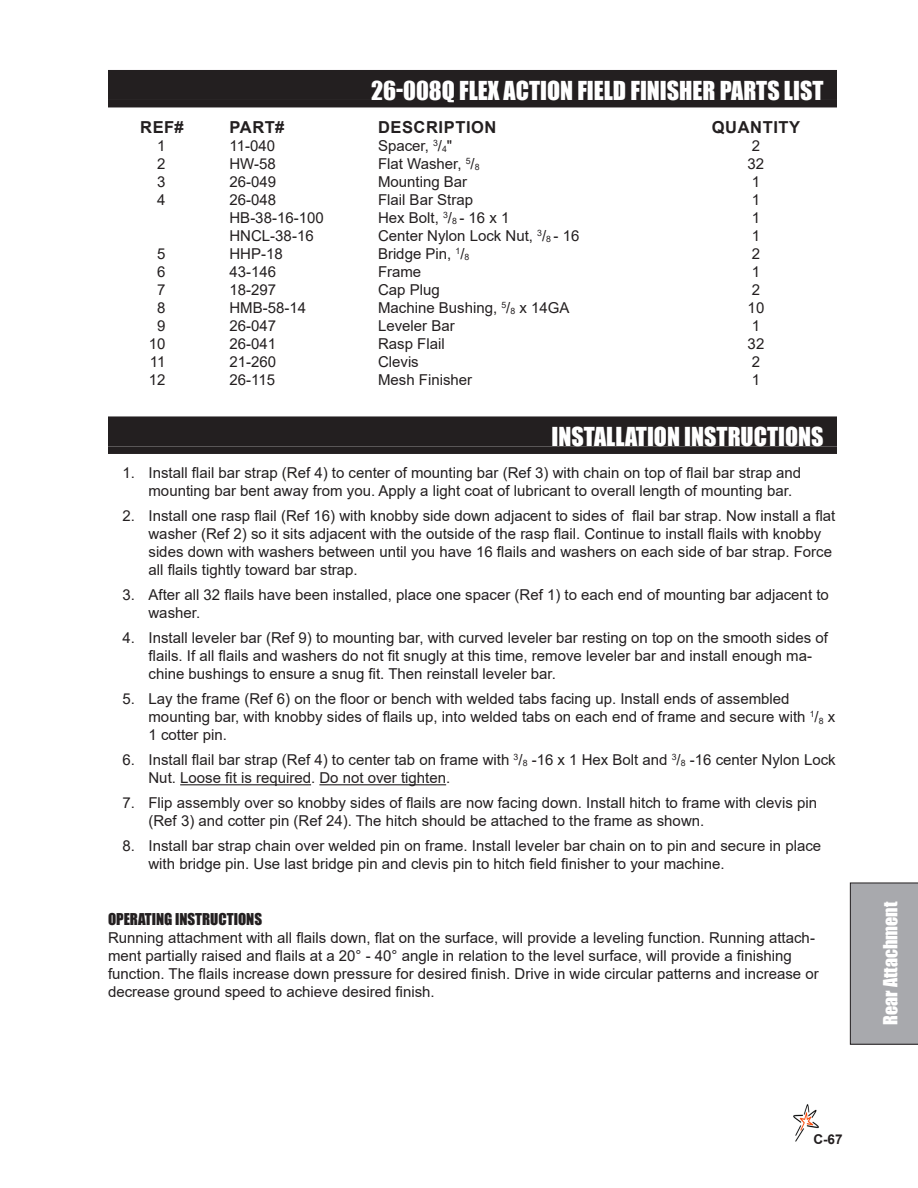
<style>
.page{position:relative;width:918px;height:1188px;background:#fff}
.page>*{position:absolute;margin:0;border:0;box-sizing:border-box;transform-origin:0 0}
.Header_Right{font:24px "Impact";color:#fff}
.t1{font:18px "Impact";color:#fff}
.Header_Parts_List{font:700 16.5px "Arial";letter-spacing:.035em;color:#231f20}
._1__2__3{font:15px/18px "Arial";color:#231f20}
.Body_text{font:15px/18px "Arial";color:#231f20}
.Parts_List{font:15px "Arial";color:#231f20}
.Subhead_1{font:15px "Impact";color:#231f20}
.t2{font:700 13.5px "Arial";color:#231f20}
.s1{font-size:8.7px}
</style>
<div class="page">
<img style="left:793px;top:1104px;width:26px;height:38px">
<div style="left:811px;top:1133px;width:27px;height:8px;background:#fff"></div>
<div style="left:850px;top:883px;width:68px;height:162px;background:#a8a9ad"></div>
<div style="left:108px;top:70px;width:729px;height:30px;background:#231f20"></div>
<div style="left:108px;top:100px;width:729px;height:7px;background:#231f20"></div>
<div style="left:108px;top:416px;width:729px;height:30px;background:#231f20"></div>
<div style="left:108px;top:446px;width:729px;height:8px;background:#231f20"></div>
<hr style="left:180px;top:784px;width:131px;height:1px;background:#231f20">
<hr style="left:319px;top:784px;width:127px;height:1px;background:#231f20">
<p class="Header_Right" style="left:371px;top:72px;width:454px">26-008Q FLEX ACTION FIELD FINISHER PARTS LIST</p>
<p class="Header_Parts_List" style="left:140px;top:116px;width:45px">REF#</p>
<p class="Header_Parts_List" style="left:230px;top:116px;width:56px">PART#</p>
<p class="Header_Parts_List" style="left:378px;top:116px;width:120px">DESCRIPTION</p>
<p class="Header_Parts_List" style="left:712px;top:116px;width:90px">QUANTITY</p>
<p class="Parts_List" style="left:157px;top:136px;width:10px">1</p>
<p class="Parts_List" style="left:230px;top:136px;width:47px">11-040</p>
<p class="Parts_List" style="left:378px;top:136px;width:76px">Spacer, <sup>3</sup>/<span class="s1">4</span>"</p>
<p class="Parts_List" style="left:752px;top:136px;width:10px">2</p>
<p class="Parts_List" style="left:157px;top:154px;width:10px">2</p>
<p class="Parts_List" style="left:230px;top:154px;width:48px">HW-58</p>
<p class="Parts_List" style="left:378px;top:154px;width:103px">Flat Washer, <sup>5</sup>/<span class="s1">8</span></p>
<p class="Parts_List" style="left:748px;top:154px;width:18px">32</p>
<p class="Parts_List" style="left:157px;top:172px;width:10px">3</p>
<p class="Parts_List" style="left:230px;top:172px;width:48px">26-049</p>
<p class="Parts_List" style="left:378px;top:172px;width:91px">Mounting Bar</p>
<p class="Parts_List" style="left:752px;top:172px;width:10px">1</p>
<p class="Parts_List" style="left:157px;top:190px;width:10px">4</p>
<p class="Parts_List" style="left:230px;top:190px;width:48px">26-048</p>
<p class="Parts_List" style="left:378px;top:190px;width:97px">Flail Bar Strap</p>
<p class="Parts_List" style="left:752px;top:190px;width:10px">1</p>
<p class="Parts_List" style="left:230px;top:208px;width:96px">HB-38-16-100</p>
<p class="Parts_List" style="left:378px;top:208px;width:133px">Hex Bolt, <sup>3</sup>/<span class="s1">8</span> - 16 x 1</p>
<p class="Parts_List" style="left:752px;top:208px;width:10px">1</p>
<p class="Parts_List" style="left:230px;top:226px;width:86px">HNCL-38-16</p>
<p class="Parts_List" style="left:378px;top:226px;width:203px">Center Nylon Lock Nut, <sup>3</sup>/<span class="s1">8</span> - 16</p>
<p class="Parts_List" style="left:752px;top:226px;width:10px">1</p>
<p class="Parts_List" style="left:157px;top:244px;width:10px">5</p>
<p class="Parts_List" style="left:230px;top:244px;width:55px">HHP-18</p>
<p class="Parts_List" style="left:378px;top:244px;width:93px">Bridge Pin, <sup>1</sup>/<span class="s1">8</span></p>
<p class="Parts_List" style="left:752px;top:244px;width:10px">2</p>
<p class="Parts_List" style="left:157px;top:262px;width:10px">6</p>
<p class="Parts_List" style="left:230px;top:262px;width:48px">43-146</p>
<p class="Parts_List" style="left:378px;top:262px;width:45px">Frame</p>
<p class="Parts_List" style="left:752px;top:262px;width:10px">1</p>
<p class="Parts_List" style="left:157px;top:280px;width:10px">7</p>
<p class="Parts_List" style="left:230px;top:280px;width:48px">18-297</p>
<p class="Parts_List" style="left:378px;top:280px;width:63px">Cap Plug</p>
<p class="Parts_List" style="left:752px;top:280px;width:10px">2</p>
<p class="Parts_List" style="left:157px;top:298px;width:10px">8</p>
<p class="Parts_List" style="left:230px;top:298px;width:78px">HMB-58-14</p>
<p class="Parts_List" style="left:378px;top:298px;width:193px">Machine Bushing, <sup>5</sup>/<span class="s1">8</span> x 14GA</p>
<p class="Parts_List" style="left:748px;top:298px;width:18px">10</p>
<p class="Parts_List" style="left:157px;top:316px;width:10px">9</p>
<p class="Parts_List" style="left:230px;top:316px;width:48px">26-047</p>
<p class="Parts_List" style="left:378px;top:316px;width:78px">Leveler Bar</p>
<p class="Parts_List" style="left:752px;top:316px;width:10px">1</p>
<p class="Parts_List" style="left:149px;top:334px;width:18px">10</p>
<p class="Parts_List" style="left:230px;top:334px;width:48px">26-041</p>
<p class="Parts_List" style="left:378px;top:334px;width:68px">Rasp Flail</p>
<p class="Parts_List" style="left:748px;top:334px;width:18px">32</p>
<p class="Parts_List" style="left:150px;top:352px;width:17px">11</p>
<p class="Parts_List" style="left:230px;top:352px;width:48px">21-260</p>
<p class="Parts_List" style="left:378px;top:352px;width:42px">Clevis</p>
<p class="Parts_List" style="left:752px;top:352px;width:10px">2</p>
<p class="Parts_List" style="left:149px;top:370px;width:18px">12</p>
<p class="Parts_List" style="left:230px;top:370px;width:47px">26-115</p>
<p class="Parts_List" style="left:378px;top:370px;width:96px">Mesh Finisher</p>
<p class="Parts_List" style="left:752px;top:370px;width:10px">1</p>
<p class="Header_Right" style="left:552px;top:418px;width:273px">INSTALLATION INSTRUCTIONS</p>
<p class="_1__2__3" style="left:148px;top:464px;width:654px;text-indent:-26px">1. Install flail bar strap (Ref 4) to center of mounting bar (Ref 3) with chain on top of flail bar strap and mounting bar bent away from you. Apply a light coat of lubricant to overall length of mounting bar.</p>
<p class="_1__2__3" style="left:148px;top:507px;width:688px;text-indent:-26px">2. Install one rasp flail (Ref 16) with knobby side down adjacent to sides of flail bar strap. Now install a flat washer (Ref 2) so it sits adjacent with the outside of the rasp flail. Continue to install flails with knobby sides down with washers between until you have 16 flails and washers on each side of bar strap. Force all flails tightly toward bar strap.</p>
<p class="_1__2__3" style="left:148px;top:586px;width:682px;text-indent:-26px">3. After all 32 flails have been installed, place one spacer (Ref 1) to each end of mounting bar adjacent to washer.</p>
<p class="_1__2__3" style="left:148px;top:629px;width:681px;text-indent:-26px">4. Install leveler bar (Ref 9) to mounting bar, with curved leveler bar resting on top on the smooth sides of flails. If all flails and washers do not fit snugly at this time, remove leveler bar and install enough ma&shy;chine bushings to ensure a snug fit. Then reinstall leveler bar.</p>
<p class="_1__2__3" style="left:148px;top:690px;width:688px;text-indent:-26px">5. Lay the frame (Ref 6) on the floor or bench with welded tabs facing up. Install ends of assembled mounting bar, with knobby sides of flails up, into welded tabs on each end of frame and secure with <sup>1</sup>/<sub>8</sub> x<br>1 cotter pin.</p>
<p class="_1__2__3" style="left:148px;top:751px;width:689px;text-indent:-26px">6. Install flail bar strap (Ref 4) to center tab on frame with <sup>3</sup>/<span class="s1">8</span> -16 x 1 Hex Bolt and <sup>3</sup>/<span class="s1">8</span> -16 center Nylon Lock<br>Nut. Loose fit is required. Do not over tighten.</p>
<p class="_1__2__3" style="left:148px;top:794px;width:670px;text-indent:-26px">7. Flip assembly over so knobby sides of flails are now facing down. Install hitch to frame with clevis pin (Ref 3) and cotter pin (Ref 24). The hitch should be attached to the frame as shown.</p>
<p class="_1__2__3" style="left:148px;top:837px;width:674px;text-indent:-26px">8. Install bar strap chain over welded pin on frame. Install leveler bar chain on to pin and secure in place with bridge pin. Use last bridge pin and clevis pin to hitch field finisher to your machine.</p>
<p class="Subhead_1" style="left:108px;top:907px;width:156px">OPERATING INSTRUCTIONS</p>
<p class="Body_text" style="left:108px;top:928px;width:712px">Running attachment with all flails down, flat on the surface, will provide a leveling function. Running attach&shy;ment partially raised and flails at a 20° - 40° angle in relation to the level surface, will provide a finishing function. The flails increase down pressure for desired finish. Drive in wide circular patterns and increase or decrease ground speed to achieve desired finish.</p>
<p class="t1" style="left:876px;top:1025px;width:125px;rotate:-90deg">Rear Attachment</p>
<p class="t2" style="left:813px;top:1129px;width:31px">C-67</p>
</div>
